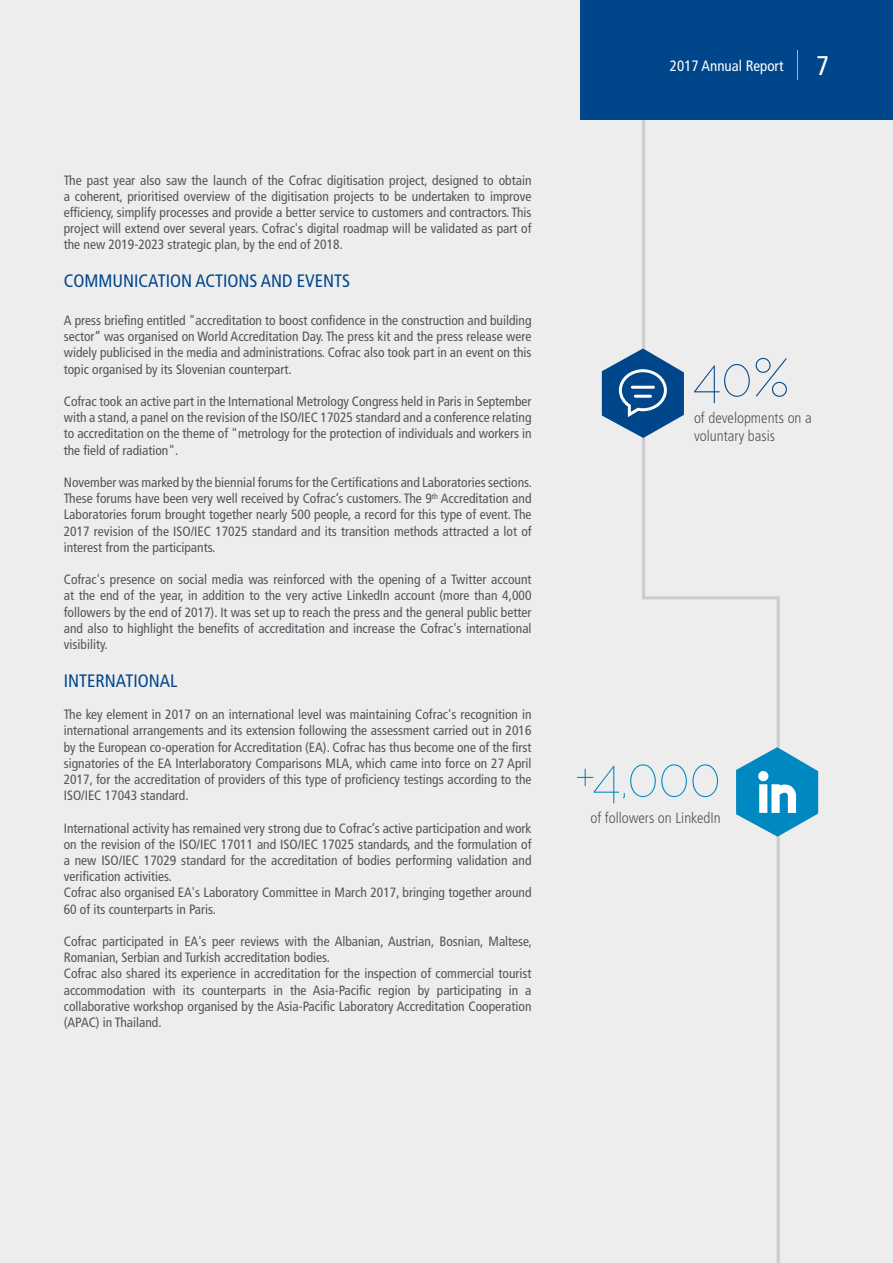
<style>
.page{position:relative;width:893px;height:1263px;background:#eeeded}
.page>*{position:absolute;margin:0;border:0;box-sizing:border-box;transform-origin:0 0}
.t1{font:100 54px "Raleway";color:#0089c0}
.t2{font:100 54px "Raleway";color:#00468b}
.t3{font:condensed 18px "Frutiger LT Std";color:#00468b}
.t4{font:300 condensed 15px/18px "Frutiger LT Std";color:#52555c}
.t5{font:condensed 15px "Frutiger LT Std";color:#fff}
.t6{font:condensed 13.5px/16.2px "Frutiger LT Std";color:#52555c;text-align:justify}
.s1{font-size:27px}
</style>
<div class="page">
<svg style="left:642px;top:120px;width:138px;height:1143px"></svg>
<div style="left:580px;top:0;width:313px;height:120px;background:#00468b"></div>
<svg style="left:736px;top:747px;width:82px;height:90px"></svg>
<svg style="left:602px;top:348px;width:82px;height:90px"></svg>
<hr style="left:797px;top:50px;width:1px;height:30px;background:#fff">
<p class="t6" style="left:64px;top:172px;width:469px">The past year also saw the launch of the Cofrac digitisation project, designed to obtain a coherent, prioritised overview of the digitisation projects to be undertaken to improve efficiency, simplify processes and provide a better service to customers and contractors. This project will extend over several years. Cofrac's digital roadmap will be validated as part of the new 2019-2023 strategic plan, by the end of 2018.</p>
<h2 class="t3" style="left:64px;top:270px;width:288px">COMMUNICATION ACTIONS AND EVENTS</h2>
<p class="t6" style="left:64px;top:312px;width:469px">A press briefing entitled "accreditation to boost confidence in the construction and building sector” was organised on World Accreditation Day. The press kit and the press release were widely publicised in the media and administrations. Cofrac also took part in an event on this topic organised by its Slovenian counterpart.</p>
<p class="t6" style="left:64px;top:393px;width:469px">Cofrac took an active part in the International Metrology Congress held in Paris in September with a stand, a panel on the revision of the ISO/IEC 17025 standard and a conference relating to accreditation on the theme of "metrology for the protection of individuals and workers in the field of radiation".</p>
<p class="t6" style="left:64px;top:474px;width:470px">November was marked by the biennial forums for the Certifications and Laboratories sections.<br>These forums have been very well received by Cofrac’s customers. The 9<sup>th</sup> Accreditation and Laboratories forum brought together nearly 500 people, a record for this type of event. The 2017 revision of the ISO/IEC 17025 standard and its transition methods attracted a lot of interest from the participants.</p>
<p class="t6" style="left:64px;top:571px;width:469px">Cofrac's presence on social media was reinforced with the opening of a Twitter account at the end of the year, in addition to the very active LinkedIn account (more than 4,000 followers by the end of 2017). It was set up to reach the press and the general public better and also to highlight the benefits of accreditation and increase the Cofrac's international visibility.</p>
<h2 class="t3" style="left:64px;top:670px;width:115px">INTERNATIONAL</h2>
<p class="t6" style="left:64px;top:706px;width:469px">The key element in 2017 on an international level was maintaining Cofrac's recognition in international arrangements and its extension following the assessment carried out in 2016 by the European co-operation for Accreditation (EA). Cofrac has thus become one of the first signatories of the EA Interlaboratory Comparisons MLA, which came into force on 27 April 2017, for the accreditation of providers of this type of proficiency testings according to the ISO/IEC 17043 standard.</p>
<p class="t6" style="left:64px;top:820px;width:469px;text-align:left">International activity has remained very strong due to Cofrac’s active participation and work on the revision of the ISO/IEC 17011 and ISO/IEC 17025 standards, and the formulation of a new ISO/IEC 17029 standard for the accreditation of bodies performing validation and verification activities.<br>Cofrac also organised EA's Laboratory Committee in March 2017, bringing together around 60 of its counterparts in Paris.</p>
<p class="t6" style="left:64px;top:933px;width:470px;text-align:left">Cofrac participated in EA's peer reviews with the Albanian, Austrian, Bosnian, Maltese, Romanian, Serbian and Turkish accreditation bodies.<br>Cofrac also shared its experience in accreditation for the inspection of commercial tourist accommodation with its counterparts in the Asia-Pacific region by participating in a collaborative workshop organised by the Asia-Pacific Laboratory Accreditation Cooperation (APAC) in Thailand.</p>
<p class="t5" style="left:670px;top:57px;width:161px">2017 Annual Report <span class="s1">7</span></p>
<h1 class="t2" style="left:694px;top:347px;width:98px">40%</h1>
<p class="t4" style="left:694px;top:409px;width:119px">of developments on a voluntary basis</p>
<h1 class="t1" style="left:577px;top:747px;width:145px">+4,000</h1>
<p class="t4" style="left:590px;top:809px;width:132px">of followers on LinkedIn</p>
</div>
